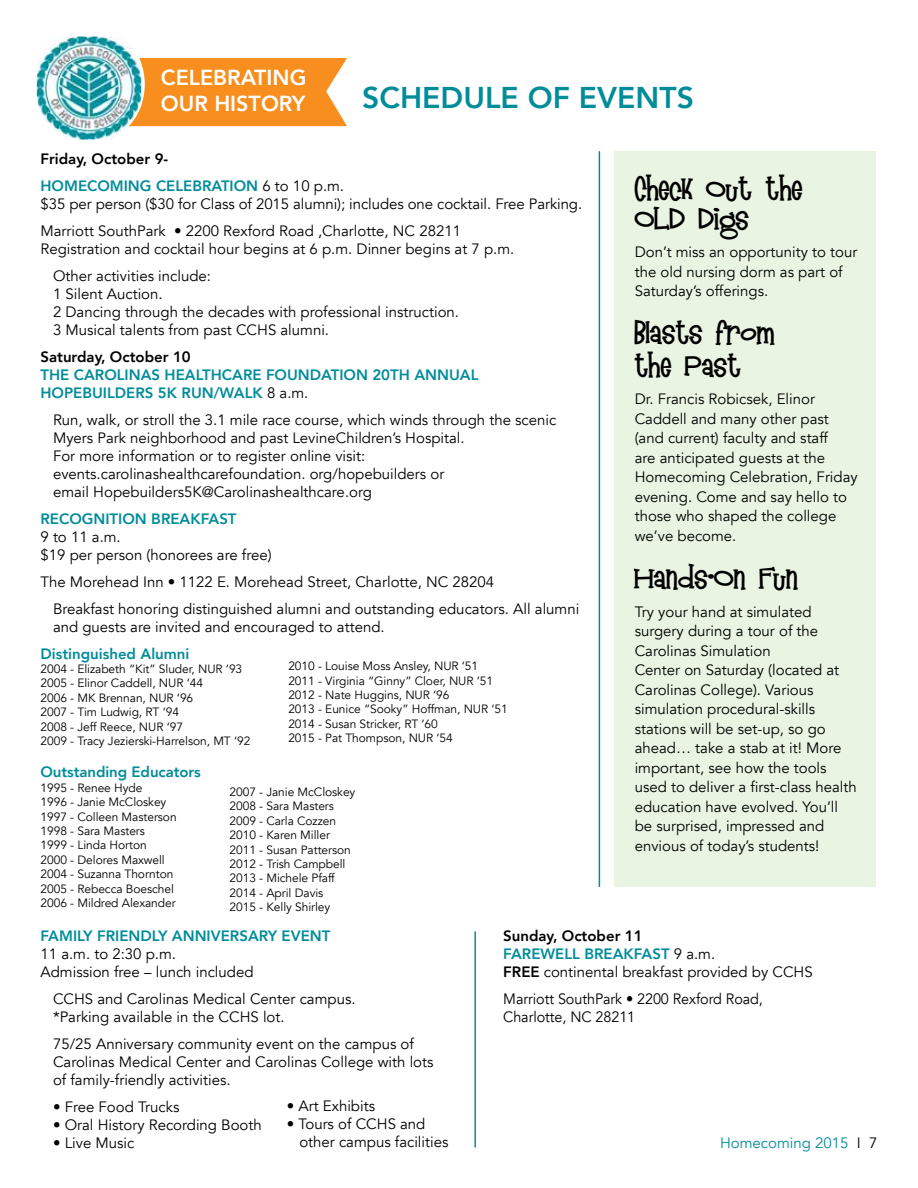
<style>
.page{position:relative;width:918px;height:1188px;background:#fff}
.page>*{position:absolute;margin:0;border:0;box-sizing:border-box;transform-origin:0 0}
.t1{font:800 30px "Avenir";color:#008c99}
.t2{font:27px/30px "Mandingo";letter-spacing:.01em;color:#000}
.t3{font:800 21.75px/26.1px "Avenir";color:#fff}
.t4{font:15px/19.5px "Avenir";color:#000}
.t5{font:800 15px/18px "Avenir";color:#008c99}
.t6{font:800 15px/18px "Avenir";color:#000}
.t7{font:15px "Avenir";color:#000;scale:.96 1}
.t8{font:15px "Avenir";color:#008c99}
.t9{font:12px/14.4px "Avenir";letter-spacing:-.005em;color:#000}
.s1{font-weight:800;color:#008c99}
.s2{font-weight:400;color:#000}
.s3{color:#008c99}
.s4{font-weight:400}
.s5{color:#000}
</style>
<div class="page">
<div style="left:142px;top:58px;width:205px;height:68px;background:#f78e1e"></div>
<div style="left:33px;top:25px;width:112px;height:119px;background:#fff;border-radius:50%"></div>
<img style="left:36px;top:36px;width:106px;height:91px">
<img style="left:37px;top:37px;width:104px;height:103px">
<div style="left:614px;top:151px;width:262px;height:736px;background:#e9f4e2"></div>
<hr style="left:599px;top:151px;width:1px;height:736px;background:#008c99">
<hr style="left:474px;top:932px;width:2px;height:216px;background:#008c99">
<h3 class="t3" style="left:161px;top:64px;width:147px">CELEBRATING<br>OUR HISTORY</h3>
<h1 class="t1" style="left:362px;top:74px;width:275px">SCHEDULE OF EVENT</h1>
<h1 class="t1" style="left:677px;top:74px;width:19px">S</h1>
<p class="t6" style="left:41px;top:149px;width:129px">FRIDAY, OCTOBER 9-</p>
<p class="t5" style="left:41px;top:176px;width:125px">HOM ECOM ING CELEBRATI</p>
<h2 class="t2" style="left:635px;top:174px;width:169px">CHECK OUT THE<br>OLD DIGS</h2>
<p class="t4" style="left:635px;top:242px;width:224px">Don’t miss an opportunity to tour the old nursing dorm as part of<br>Saturday’s offerings.</p>
<h2 class="t2" style="left:635px;top:318px;width:142px;line-height:32.4px">BLASTS FROM<br>THE PAST</h2>
<p class="t4" style="left:635px;top:390px;width:225px">Dr. Francis Robicsek, Elinor<br>Caddell and many other past (and current) faculty and staff<br>are anticipated guests at the<br>Homecoming Celebration, Friday evening. Come and say hello to those who shaped the college we’ve become.</p>
<h2 class="t2" style="left:635px;top:564px;width:165px">HANDS-ON FUN</h2>
<p class="t4" style="left:635px;top:602px;width:224px">Try your hand at simulated surgery during a tour of the<br>Carolinas Simulation<br>Center on Saturday (located at<br>Carolinas College). Various simulation procedural-skills stations will be set-up, so go ahead… take a stab at it! More important, see how the tools used to deliver a first-class health education have evolved. You’ll be surprised, impressed and envious of today’s students!</p>
<p class="t4" style="left:41px;top:177px;width:543px;line-height:18px;text-indent:193px"><span class="s1">ON</span> 6 to 10 p.m.<br>$35 per person ($30 for Class of 2015 alumni); includes one cocktail. Free Parking.</p>
<p class="t4" style="left:41px;top:222px;width:475px;line-height:18px">Marriott SouthPark • 2200 Rexford Road ,Charlotte, NC 28211<br>Registration and cocktail hour begins at 6 p.m. Dinner begins at 7 p.m.</p>
<p class="t4" style="left:53px;top:267px;width:408px;line-height:18px">Other activities include:<br>1 Silent Auction.<br>2 Dancing through the decades with professional instruction.<br>3 Musical talents from past CCHS alumni.</p>
<p class="t6" style="left:41px;top:347px;width:152px">SATURDAY, OCTOBER 10</p>
<p class="t5" style="left:41px;top:365px;width:439px">TH E CARO LINAS HEALTHCARE FOU NDATIO N 20TH ANNUAL<br>HOPEBUILDERS 5K RU N/WALK <span class="s2">8 a.m.</span></p>
<p class="t4" style="left:53px;top:411px;width:505px;line-height:18px">Run, walk, or stroll the 3.1 mile race course, which winds through the scenic Myers Park neighborhood and past LevineChildren’s Hospital.<br>For more information or to register online visit: events.carolinashealthcarefoundation. org/hopebuilders or<br>email Hopebuilders5K@Carolinashealthcare.org</p>
<p class="t5" style="left:41px;top:509px;width:198px">RECOGNITIO N BREAKFAST</p>
<p class="t4" style="left:41px;top:528px;width:233px;line-height:18px">9 to 11 a.m.<br>$19 per person (honorees are free)</p>
<p class="t4" style="left:53px;top:568px;width:528px;line-height:27px;text-indent:-13px">The Morehead Inn • 1122 E. Morehead Street, Charlotte, NC 28204<br>Breakfast honoring distinguished alumni and outstanding educators. All alumni</p>
<p class="t4" style="left:53px;top:617px;width:333px">and guests are invited and encouraged to attend.</p>
<p class="t5" style="left:41px;top:644px;width:150px">DISTINGUISHED ALUMNI</p>
<p class="t9" style="left:40px;top:662px;width:211px">2004 - Elizabeth “Kit” Sluder, NUR ‘93<br>2005 - Elinor Caddell, NUR ‘44<br>2006 - MK Brennan, NUR ‘96<br>2007 - Tim Ludwig, RT ‘94<br>2008 - Jeff Reece, NUR ‘97<br>2009 - Tracy Jezierski-Harrelson, MT ‘92</p>
<p class="t9" style="left:288px;top:659px;width:221px">2010 - Louise Moss Ansley, NUR ‘51<br>2011 - Virginia “Ginny” Cloer, NUR ‘51<br>2012 - Nate Huggins, NUR ‘96<br>2013 - Eunice “Sooky” Hoffman, NUR ‘51<br>2014 - Susan Stricker, RT ‘60<br>2015 - Pat Thompson, NUR ‘54</p>
<p class="t9" style="left:230px;top:785px;width:127px">2007 - Janie McCloskey<br>2008 - Sara Masters<br>2009 - Carla Cozzen<br>2010 - Karen Miller<br>2011 - Susan Patterson<br>2012 - Trish Campbell<br>2013 - Michele Pfaff<br>2014 - April Davis<br>2015 - Kelly Shirley</p>
<p class="t5" style="left:40px;top:763px;width:162px">OUTSTANDING EDUCATORS</p>
<p class="t9" style="left:40px;top:781px;width:138px">1995 - Renee Hyde<br>1996 - Janie McCloskey<br>1997 - Colleen Masterson<br>1998 - Sara Masters<br>1999 - Linda Horton<br>2000 - Delores Maxwell<br>2004 - Suzanna Thornton<br>2005 - Rebecca Boeschel<br>2006 - Mildred Alexander</p>
<p class="t5" style="left:40px;top:926px;width:292px">FAM ILY FRIENDLY ANNIVERSARY EVENT</p>
<p class="t4" style="left:40px;top:945px;width:215px;line-height:18px">11 a.m. to 2:30 p.m.<br>Admission free – lunch included</p>
<p class="t4" style="left:53px;top:990px;width:304px;line-height:18px">CCHS and Carolinas Medical Center campus. *Parking available in the CCHS lot.</p>
<p class="t4" style="left:53px;top:1035px;width:382px;line-height:18px">75/25 Anniversary community event on the campus of<br>Carolinas Medical Center and Carolinas College with lots of family-friendly activities.</p>
<p class="t4" style="left:53px;top:1097px;width:128px">• Free Food Trucks</p>
<p class="t4" style="left:53px;top:1115px;width:210px">• Oral History Recording Booth</p>
<p class="t4" style="left:53px;top:1133px;width:83px">• Live Music</p>
<p class="t6" style="left:503px;top:926px;width:213px">SUNDAY, OCTOBER 11<br><span class="s3">FAREWELL BREAKFAST</span> <span class="s4">9 a.m.<br></span>FREE</p>
<p class="t4" style="left:503px;top:958px;width:311px;line-height:27px;text-indent:41px">continental breakfast provided by CCHS<br>Marriott SouthPark • 2200 Rexford Road,</p>
<p class="t7" style="left:503px;top:1007px;width:139px">Charlotte, NC 28211</p>
<p class="t4" style="left:287px;top:1097px;width:90px">• Art Exhibits</p>
<p class="t4" style="left:299px;top:1115px;width:151px;line-height:18px;text-indent:-13px">• Tours of CCHS and other campus facilities</p>
<p class="t8" style="left:720px;top:1133px;width:159px">Homecoming 2015 <span class="s5">I 7</span></p>
</div>
